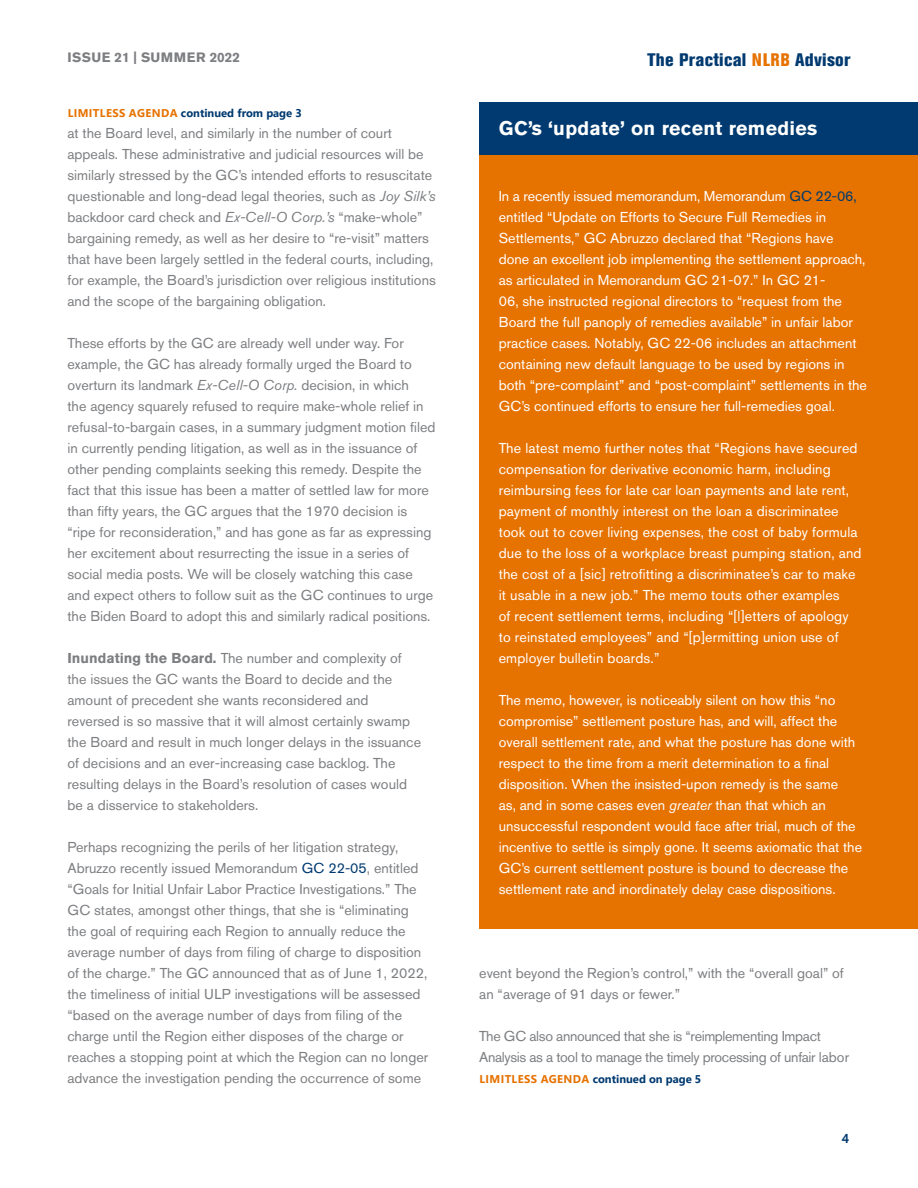
<style>
.page{position:relative;width:918px;height:1188px;background:#fff}
.page>*{position:absolute;margin:0;border:0;box-sizing:border-box;transform-origin:0 0}
.t1{font:700 19.5px "Akzidenz Grotesk BE";letter-spacing:.015em;color:#fff}
.t2{font:800 condensed 18px "Akzidenz Grotesk BE";letter-spacing:.015em;color:#003a70}
.t3{font:14.25px/21px "Akzidenz Grotesk BE";color:#7c7e81}
.t4{font:14.25px/21px "Akzidenz Grotesk BE";color:#fff}
.t5{font:14.25px/21px "Akzidenz Grotesk BE";letter-spacing:-.025em;color:#7c7e81}
.t6{font:700 13.5px "Akzidenz Grotesk BE";letter-spacing:.02em;color:#7c7e81}
.t7{font:500 13.5px "Akzidenz Grotesk BE";color:#003a70}
.t8{font:700 11.25px "Segoe UI";letter-spacing:.01em;color:#003a70}
.s1{color:#e67200}
.s2{font-style:italic}
.s3{font-weight:700}
.s4{color:#003a70}
</style>
<div class="page">
<div style="left:479px;top:153px;width:439px;height:775px;background:#e67200"></div>
<div style="left:479px;top:102px;width:439px;height:52px;background:#003a70"></div>
<p class="t6" style="left:68px;top:50px;width:174px">ISSUE 21 | SUMMER 2022</p>
<p class="t8" style="left:68px;top:102px;width:236px"><span class="s1">LIMITLESS AGENDA</span> continued from page 3</p>
<p class="t3" style="left:68px;top:122px;width:370px">at the Board level, and similarly in the number of court appeals. These administrative and judicial resources will be similarly stressed by the GC’s intended efforts to resuscitate questionable and long-dead legal theories, such as <span class="s2">Joy Silk’s </span>backdoor card check and <span class="s2">Ex-Cell-O Corp.’s</span> “make-whole” bargaining remedy, as well as her desire to “re-visit” matters that have been largely settled in the federal courts, including, for example, the Board’s jurisdiction over religious institutions and the scope of the bargaining obligation.</p>
<p class="t3" style="left:68px;top:332px;width:370px">These efforts by the GC are already well under way. For example, the GC has already formally urged the Board to overturn its landmark <span class="s2">Ex-Cell-O Corp.</span> decision, in which<br>the agency squarely refused to require make-whole relief in refusal-to-bargain cases, in a summary judgment motion filed in currently pending litigation, as well as in the issuance of other pending complaints seeking this remedy. Despite the fact that this issue has been a matter of settled law for more than fifty years, the GC argues that the 1970 decision is “ripe for reconsideration,” and has gone as far as expressing her excitement about resurrecting the issue in a series of social media posts. We will be closely watching this case and expect others to follow suit as the GC continues to urge the Biden Board to adopt this and similarly radical positions.</p>
<p class="t3" style="left:68px;top:647px;width:355px"><span class="s3">Inundating the Board.</span> The number and complexity of the issues the GC wants the Board to decide and the amount of precedent she wants reconsidered and reversed is so massive that it will almost certainly swamp the Board and result in much longer delays in the issuance of decisions and an ever-increasing case backlog. The resulting delays in the Board’s resolution of cases would be a disservice to stakeholders.</p>
<p class="t3" style="left:68px;top:836px;width:362px">Perhaps recognizing the perils of her litigation strategy, Abruzzo recently issued Memorandum <span class="s4">GC 22-05</span>, entitled “Goals for Initial Unfair Labor Practice Investigations.” The GC states, amongst other things, that she is “eliminating the goal of requiring each Region to annually reduce the average number of days from filing of charge to disposition of the charge.” The GC announced that as of June 1, 2022, the timeliness of initial ULP investigations will be assessed “based on the average number of days from filing of the charge until the Region either disposes of the charge or reaches a stopping point at which the Region can no longer advance the investigation pending the occurrence of some</p>
<p class="t2" style="left:647px;top:49px;width:205px">The Practical <span class="s1">NLRB</span> Advisor</p>
<h1 class="t1" style="left:499px;top:117px;width:320px">GC’s ‘update’ on recent remedies</h1>
<p class="t4" style="left:499px;top:185px;width:370px">In a recently issued memorandum, Memorandum <span class="s4">GC 22-06, </span>entitled “Update on Efforts to Secure Full Remedies in Settlements,” GC Abruzzo declared that “Regions have done an excellent job implementing the settlement approach, as articulated in Memorandum GC 21-07.” In GC 21-<br>06, she instructed regional directors to “request from the Board the full panoply of remedies available” in unfair labor practice cases. Notably, GC 22-06 includes an attachment containing new default language to be used by regions in both “pre-complaint” and “post-complaint” settlements in the GC’s continued efforts to ensure her full-remedies goal.</p>
<p class="t4" style="left:499px;top:437px;width:364px">The latest memo further notes that “Regions have secured compensation for derivative economic harm, including reimbursing fees for late car loan payments and late rent, payment of monthly interest on the loan a discriminatee took out to cover living expenses, the cost of baby formula due to the loss of a workplace breast pumping station, and the cost of a [sic] retrofitting a discriminatee’s car to make it usable in a new job.” The memo touts other examples<br>of recent settlement terms, including “[l]etters of apology to reinstated employees” and “[p]ermitting union use of employer bulletin boards.”</p>
<p class="t4" style="left:499px;top:689px;width:365px">The memo, however, is noticeably silent on how this “no compromise” settlement posture has, and will, affect the overall settlement rate, and what the posture has done with respect to the time from a merit determination to a final disposition. When the insisted-upon remedy is the same<br>as, and in some cases even <span class="s2">greater</span> than that which an unsuccessful respondent would face after trial, much of the incentive to settle is simply gone. It seems axiomatic that the GC’s current settlement posture is bound to decrease the settlement rate and inordinately delay case dispositions.</p>
<p class="t3" style="left:479px;top:962px;width:366px">event beyond the Region’s control,” with the “overall goal” of an “average of 91 days or fewer.”</p>
<p class="t5" style="left:479px;top:1025px;width:371px">The GC also announced that she is “reimplementing Impact<br>Analysis as a tool to manage the timely processing of unfair labor</p>
<p class="t8" style="left:479px;top:1068px;width:223px"><span class="s1">LIMITLESS AGENDA</span> continued on page 5</p>
<p class="t7" style="left:842px;top:1130px;width:9px">4</p>
</div>
